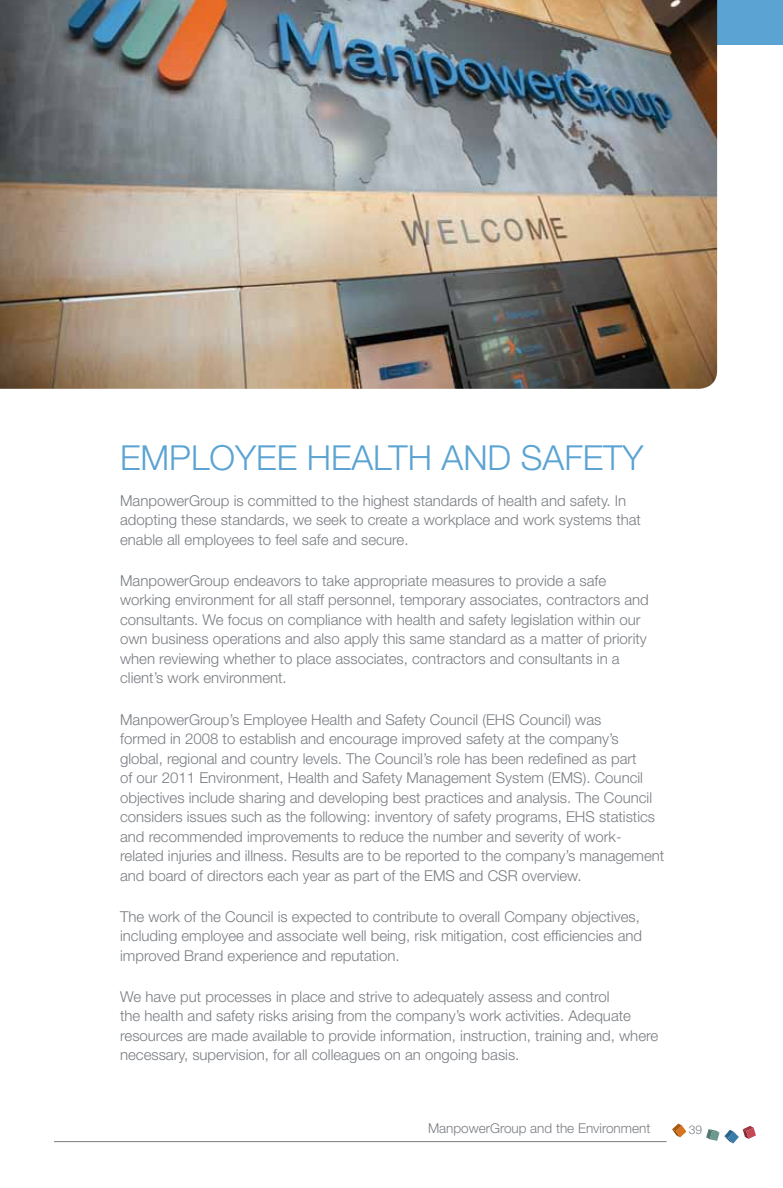
<style>
.page{position:relative;width:783px;height:1188px;background:#fff}
.page>*{position:absolute;margin:0;border:0;box-sizing:border-box;transform-origin:0 0}
.t1{font:300 34.5px "Helvetica Neue LT Std";color:#5aa3d2}
.t2{font:300 15px/19.5px "Helvetica Neue LT Std";color:#797d82}
.t3{font:300 13.5px "Helvetica Neue LT Std";color:#797d82}
.t4{font:300 12px "Helvetica Neue LT Std";color:#797d82}
</style>
<div class="page">
<hr style="left:54px;top:1141px;width:613px;height:1px;background:#797d82">
<svg style="left:706px;top:1126px;width:50px;height:17px"></svg>
<svg style="left:672px;top:1124px;width:14px;height:13px"></svg>
<div style="left:0;top:0;width:783px;height:44px;background:#5aa3d2"></div>
<img style="left:0;top:0;width:717px;height:389px">
<h1 class="t1" style="left:120px;top:437px;width:520px">Em ployee Health and Safety</h1>
<p class="t2" style="left:120px;top:490px;width:522px">ManpowerGroup is committed to the highest standards of health and safety. In adopting these standards, we seek to create a workplace and work systems that enable all employees to feel safe and secure.</p>
<p class="t2" style="left:120px;top:571px;width:530px">ManpowerGroup endeavors to take appropriate measures to provide a safe working environment for all staff personnel, temporary associates, contractors and consultants. We focus on compliance with health and safety legislation within our own business operations and also apply this same standard as a matter of priority when reviewing whether to place associates, contractors and consultants in a client’s work environment.</p>
<p class="t2" style="left:120px;top:709px;width:546px">ManpowerGroup’s Employee Health and Safety Council (EHS Council) was<br>formed in 2008 to establish and encourage improved safety at the company’s global, regional and country levels. The Council’s role has been redefined as part<br>of our 2011 Environment, Health and Safety Management System (EMS). Council objectives include sharing and developing best practices and analysis. The Council considers issues such as the following: inventory of safety programs, EHS statistics and recommended improvements to reduce the number and severity of work&shy;related injuries and illness. Results are to be reported to the company’s management and board of directors each year as part of the EMS and CSR overview.</p>
<p class="t2" style="left:120px;top:906px;width:524px">The work of the Council is expected to contribute to overall Company objectives, including employee and associate well being, risk mitigation, cost efficiencies and improved Brand experience and reputation.</p>
<p class="t2" style="left:120px;top:986px;width:540px">We have put processes in place and strive to adequately assess and control<br>the health and safety risks arising from the company’s work activities. Adequate resources are made available to provide information, instruction, training and, where necessary, supervision, for all colleagues on an ongoing basis.</p>
<p class="t3" style="left:428px;top:1120px;width:224px">ManpowerGroup and the Environment</p>
<p class="t4" style="left:689px;top:1123px;width:15px">39</p>
</div>
